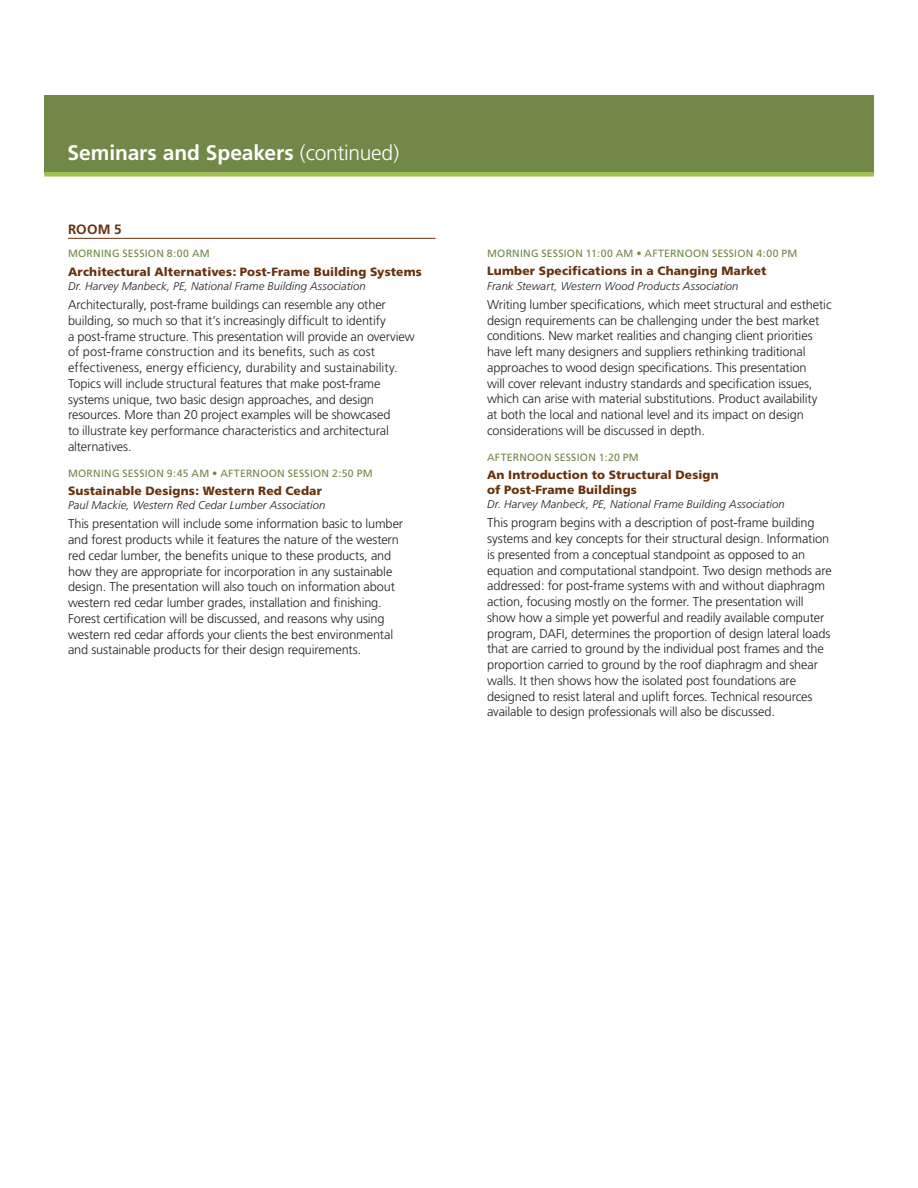
<style>
.page{position:relative;width:918px;height:1188px;background:#fff}
.page>*{position:absolute;margin:0;border:0;box-sizing:border-box;transform-origin:0 0}
.Seminar_Main_Head{font:700 21px "Frutiger";letter-spacing:-.005em;color:#fff}
.ROOM{font:700 13.5px "Frutiger";color:#68320d}
.SESSION_BODY_TEXT{font:300 12.75px/15.8px "Frutiger";letter-spacing:-.01em;color:#231f20}
.DALLAS-DM-Session_Na{font:900 12px/15px "Frutiger";letter-spacing:.01em;color:#68320d}
.SPEAKER_NAME_-_body{font:italic 300 11.25px "Frutiger";letter-spacing:.01em;color:#231f20}
.SESSION_TIME_-_7poin{font:10.5px "Frutiger";letter-spacing:.025em;color:#728848}
.s1{font-weight:300}
</style>
<div class="page">
<div style="left:44px;top:95px;width:830px;height:78px;background:#728848"></div>
<div style="left:44px;top:172px;width:830px;height:5px;background:#a1c155"></div>
<hr style="left:68px;top:238px;width:368px;height:1px;background:#68320d">
<p class="Seminar_Main_Head" style="left:68px;top:140px;width:333px">Seminars and Speakers <span class="s1">(continued)</span></p>
<p class="ROOM" style="left:68px;top:221px;width:55px">ROOM 5</p>
<p class="SESSION_TIME_-_7poin" style="left:68px;top:247px;width:143px">MORNING SESSION 8:00 AM</p>
<p class="DALLAS-DM-Session_Na" style="left:68px;top:264px;width:355px">Architectural Alternatives: Post-Frame Building Systems</p>
<p class="SPEAKER_NAME_-_body" style="left:68px;top:279px;width:299px">Dr. Harvey Manbeck, PE, National Frame Building Association</p>
<p class="SESSION_BODY_TEXT" style="left:68px;top:297px;width:348px">Architecturally, post-frame buildings can resemble any other building, so much so that it’s increasingly difficult to identify<br>a post-frame structure. This presentation will provide an overview of post-frame construction and its benefits, such as cost effectiveness, energy efficiency, durability and sustainability.<br>Topics will include structural features that make post-frame systems unique, two basic design approaches, and design resources. More than 20 project examples will be showcased<br>to illustrate key performance characteristics and architectural alternatives.</p>
<p class="SESSION_TIME_-_7poin" style="left:68px;top:467px;width:306px">MORNING SESSION 9:45 AM • AFTERNOON SESSION 2:50 PM</p>
<p class="DALLAS-DM-Session_Na" style="left:68px;top:483px;width:256px">Sustainable Designs: Western Red Cedar</p>
<p class="SPEAKER_NAME_-_body" style="left:68px;top:499px;width:259px">Paul Mackie, Western Red Cedar Lumber Association</p>
<p class="SESSION_BODY_TEXT" style="left:68px;top:516px;width:337px">This presentation will include some information basic to lumber and forest products while it features the nature of the western red cedar lumber, the benefits unique to these products, and how they are appropriate for incorporation in any sustainable design. The presentation will also touch on information about western red cedar lumber grades, installation and finishing.<br>Forest certification will be discussed, and reasons why using western red cedar affords your clients the best environmental and sustainable products for their design requirements.</p>
<p class="SESSION_TIME_-_7poin" style="left:487px;top:247px;width:312px">MORNING SESSION 11:00 AM • AFTERNOON SESSION 4:00 PM</p>
<p class="DALLAS-DM-Session_Na" style="left:487px;top:264px;width:281px">Lumber Specifications in a Changing Market</p>
<p class="SPEAKER_NAME_-_body" style="left:487px;top:279px;width:253px">Frank Stewart, Western Wood Products Association</p>
<p class="SESSION_BODY_TEXT" style="left:487px;top:297px;width:346px">Writing lumber specifications, which meet structural and esthetic design requirements can be challenging under the best market conditions. New market realities and changing client priorities have left many designers and suppliers rethinking traditional approaches to wood design specifications. This presentation<br>will cover relevant industry standards and specification issues, which can arise with material substitutions. Product availability<br>at both the local and national level and its impact on design considerations will be discussed in depth.</p>
<p class="SESSION_TIME_-_7poin" style="left:487px;top:451px;width:153px">AFTERNOON SESSION 1:20 PM</p>
<p class="DALLAS-DM-Session_Na" style="left:487px;top:467px;width:233px">An Introduction to Structural Design of Post-Frame Buildings</p>
<p class="SPEAKER_NAME_-_body" style="left:487px;top:498px;width:299px">Dr. Harvey Manbeck, PE, National Frame Building Association</p>
<p class="SESSION_BODY_TEXT" style="left:487px;top:515px;width:346px">This program begins with a description of post-frame building systems and key concepts for their structural design. Information is presented from a conceptual standpoint as opposed to an equation and computational standpoint. Two design methods are addressed: for post-frame systems with and without diaphragm action, focusing mostly on the former. The presentation will show how a simple yet powerful and readily available computer program, DAFI, determines the proportion of design lateral loads that are carried to ground by the individual post frames and the proportion carried to ground by the roof diaphragm and shear walls. It then shows how the isolated post foundations are designed to resist lateral and uplift forces. Technical resources available to design professionals will also be discussed.</p>
</div>
